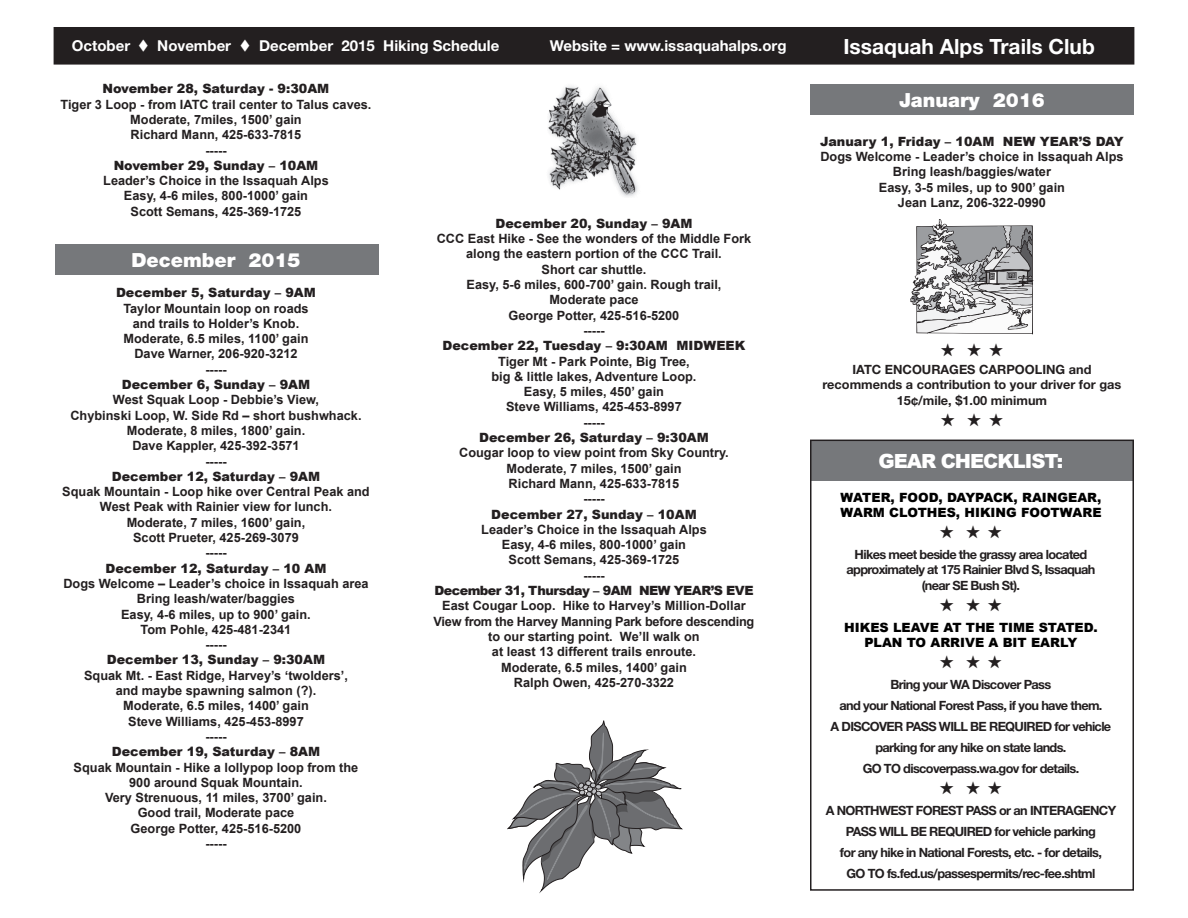
<style>
.page{position:relative;width:1188px;height:918px;background:#fff}
.page>*{position:absolute;margin:0;border:0;box-sizing:border-box;transform-origin:0 0}
.t1{font:700 21px "Helvetica Neue";color:#fff}
.t2{font:900 19.5px "Helvetica Neue";color:#fff}
.t3{font:900 19.5px "Arial";letter-spacing:-.05em;color:#fff}
.t4{font:18px "Zapf Dingbats";color:#231f20}
.t5{font:700 15px "Helvetica Neue";color:#fff}
.t6{font:700 12.75px/15.3px "Arial";color:#231f20;text-align:center}
.t7{font:700 12.75px/21px "Helvetica Neue";letter-spacing:-.05em;color:#231f20;text-align:center}
.t8{font:900 12.75px "Arial";color:#231f20}
.t9{font:900 12.75px/15px "Arial";color:#000}
.t10{font:700 12.75px/15.3px "Helvetica Neue";color:#231f20;text-align:center}
.t11{font:900 12.75px "Arial";letter-spacing:-.04em;color:#231f20}
</style>
<div class="page">
<div style="left:810px;top:84px;width:324px;height:31px;background:#76787b"></div>
<div style="left:811px;top:440px;width:322px;height:41px;background:#76787b"></div>
<div style="left:55px;top:245px;width:324px;height:30px;background:#76787b"></div>
<div style="left:54px;top:28px;width:1080px;height:36px;background:#231f20"></div>
<div style="left:54px;top:27px;width:1080px;height:38px;border:2px solid #231f20"></div>
<div style="left:810px;top:440px;width:324px;height:451px;border:2px solid #231f20"></div>
<img style="left:548px;top:86px;width:90px;height:111px">
<svg style="left:910px;top:219px;width:123px;height:115px"></svg>
<svg style="left:508px;top:720px;width:174px;height:171px"></svg>
<p class="t5" style="left:72px;top:36px;width:429px">October ▼ November ▼ December 2015 Hiking Schedule</p>
<p class="t5" style="left:550px;top:36px;width:238px">Website = www.issaquahalps.org</p>
<h1 class="t1" style="left:843px;top:33px;width:253px">Issaquah Alps Trails Club</h1>
<p class="t8" style="left:103px;top:80px;width:228px">November 28, Saturday - 9:30AM</p>
<p class="t6" style="left:60px;top:97px;width:313px">Tiger 3 Loop - from IATC trail center to Talus caves.<br>Moderate, 7miles, 1500’ gain<br>Richard Mann, 425-633-7815<br>-----</p>
<p class="t8" style="left:114px;top:156px;width:206px">November 29, Sunday – 10AM</p>
<p class="t6" style="left:103px;top:173px;width:227px">Leader’s Choice in the Issaquah Alps<br>Easy, 4-6 miles, 800-1000’ gain<br>Scott Semans, 425-369-1725</p>
<h2 class="t2" style="left:131px;top:248px;width:171px">December 2015</h2>
<p class="t8" style="left:116px;top:283px;width:201px">December 5, Saturday – 9AM</p>
<p class="t6" style="left:123px;top:301px;width:187px">Taylor Mountain loop on roads and trails to Holder’s Knob.<br>Moderate, 6.5 miles, 1100’ gain<br>Dave Warner, 206-920-3212 -----</p>
<p class="t8" style="left:122px;top:375px;width:190px">December 6, Sunday – 9AM</p>
<p class="t6" style="left:70px;top:393px;width:293px">West Squak Loop - Debbie’s View,<br>Chybinski Loop, W. Side Rd – short bushwhack.<br>Moderate, 8 miles, 1800’ gain.<br>Dave Kappler, 425-392-3571<br>-----</p>
<p class="t8" style="left:112px;top:467px;width:210px">December 12, Saturday – 9AM</p>
<p class="t6" style="left:62px;top:484px;width:309px">Squak Mountain - Loop hike over Central Peak and<br>West Peak with Rainier view for lunch.<br>Moderate, 7 miles, 1600’ gain,<br>Scott Prueter, 425-269-3079<br>-----</p>
<p class="t8" style="left:105px;top:559px;width:223px">December 12, Saturday – 10 AM</p>
<p class="t6" style="left:63px;top:576px;width:307px">Dogs Welcome – Leader’s choice in Issaquah area<br>Bring leash/water/baggies<br>Easy, 4-6 miles, up to 900’ gain.<br>Tom Pohle, 425-481-2341<br>-----</p>
<p class="t8" style="left:107px;top:651px;width:220px">December 13, Sunday – 9:30AM</p>
<p class="t6" style="left:84px;top:668px;width:265px">Squak Mt. - East Ridge, Harvey’s ‘twolders’, and maybe spawning salmon (?).<br>Moderate, 6.5 miles, 1400’ gain<br>Steve Williams, 425-453-8997<br>-----</p>
<p class="t8" style="left:112px;top:742px;width:210px">December 19, Saturday – 8AM</p>
<p class="t6" style="left:74px;top:760px;width:286px">Squak Mountain - Hike a lollypop loop from the<br>900 around Squak Mountain.<br>Very Strenuous, 11 miles, 3700’ gain.<br>Good trail, Moderate pace<br>George Potter, 425-516-5200<br>-----</p>
<p class="t8" style="left:496px;top:214px;width:198px">December 20, Sunday – 9AM</p>
<p class="t6" style="left:437px;top:231px;width:316px">CCC East Hike - See the wonders of the Middle Fork along the eastern portion of the CCC Trail.<br>Short car shuttle.<br>Easy, 5-6 miles, 600-700’ gain. Rough trail,<br>Moderate pace<br>George Potter, 425-516-5200<br>-----</p>
<p class="t8" style="left:443px;top:336px;width:304px">December 22, Tuesday – 9:30AM MIDWEEK</p>
<p class="t6" style="left:492px;top:354px;width:206px">Tiger Mt - Park Pointe, Big Tree, big &amp; little lakes, Adventure Loop.<br>Easy, 5 miles, 450’ gain<br>Steve Williams, 425-453-8997<br>-----</p>
<p class="t8" style="left:479px;top:428px;width:231px">December 26, Saturday – 9:30AM</p>
<p class="t6" style="left:459px;top:446px;width:271px">Cougar loop to view point from Sky Country.<br>Moderate, 7 miles, 1500’ gain<br>Richard Mann, 425-633-7815<br>-----</p>
<p class="t8" style="left:491px;top:505px;width:207px">December 27, Sunday – 10AM</p>
<p class="t6" style="left:481px;top:522px;width:227px">Leader’s Choice in the Issaquah Alps<br>Easy, 4-6 miles, 800-1000’ gain<br>Scott Semans, 425-369-1725<br>-----</p>
<p class="t11" style="left:434px;top:581px;width:321px">December 31, Thursday – 9AM NEW YEAR’S EVE</p>
<p class="t6" style="left:434px;top:599px;width:322px">East Cougar Loop. Hike to Harvey’s Million-Dollar View from the Harvey Manning Park before descending to our starting point. We’ll walk on<br>at least 13 different trails enroute.<br>Moderate, 6.5 miles, 1400’ gain<br>Ralph Owen, 425-270-3322</p>
<h2 class="t2" style="left:899px;top:89px;width:147px">January 2016</h2>
<p class="t8" style="left:820px;top:132px;width:305px">January 1, Friday – 10AM NEW YEAR’S DAY</p>
<p class="t6" style="left:820px;top:149px;width:305px">Dogs Welcome - Leader’s choice in Issaquah Alps<br>Bring leash/baggies/water<br>Easy, 3-5 miles, up to 900’ gain<br>Jean Lanz, 206-322-0990</p>
<h3 class="t4" style="left:941px;top:341px;width:64px">★ ★ ★</h3>
<p class="t10" style="left:823px;top:362px;width:300px">IATC ENCOURAGES CARPOOLING and recommends a contribution to your driver for gas<br>15¢/mile, $1.00 minimum</p>
<h3 class="t4" style="left:941px;top:411px;width:64px">★ ★ ★</h3>
<h2 class="t3" style="left:878px;top:447px;width:187px">GEAR CHECKLIST:</h2>
<p class="t9" style="left:840px;top:490px;width:263px">WATER, FOOD, DAYPACK, RAINGEAR,<br>WARM CLOTHES, HIKING FOOTWARE</p>
<h3 class="t4" style="left:940px;top:523px;width:64px">★ ★ ★</h3>
<p class="t7" style="left:847px;top:547px;width:250px;line-height:15.3px">Hikes meet beside the grassy area located approximately at 175 Rainier Blvd S, Issaquah (near SE Bush St).</p>
<h3 class="t4" style="left:940px;top:596px;width:64px">★ ★ ★</h3>
<p class="t9" style="left:844px;top:619px;width:255px;text-align:center">HIKES LEAVE AT THE TIME STATED.<br>PLAN TO ARRIVE A BIT EARLY</p>
<h3 class="t4" style="left:940px;top:653px;width:64px">★ ★ ★</h3>
<p class="t7" style="left:831px;top:673px;width:282px">Bring your WA Discover Pass<br>and your National Forest Pass, if you have them.<br>A DISCOVER PASS WILL BE REQUIRED for vehicle parking for any hike on state lands.<br>GO TO discoverpass.wa.gov for details.</p>
<h3 class="t4" style="left:940px;top:779px;width:64px">★ ★ ★</h3>
<p class="t7" style="left:826px;top:799px;width:292px">A NORTHWEST FOREST PASS or an INTERAGENCY PASS WILL BE REQUIRED for vehicle parking<br>for any hike in National Forests, etc. - for details,<br>GO TO fs.fed.us/passespermits/rec-fee.shtml</p>
</div>
